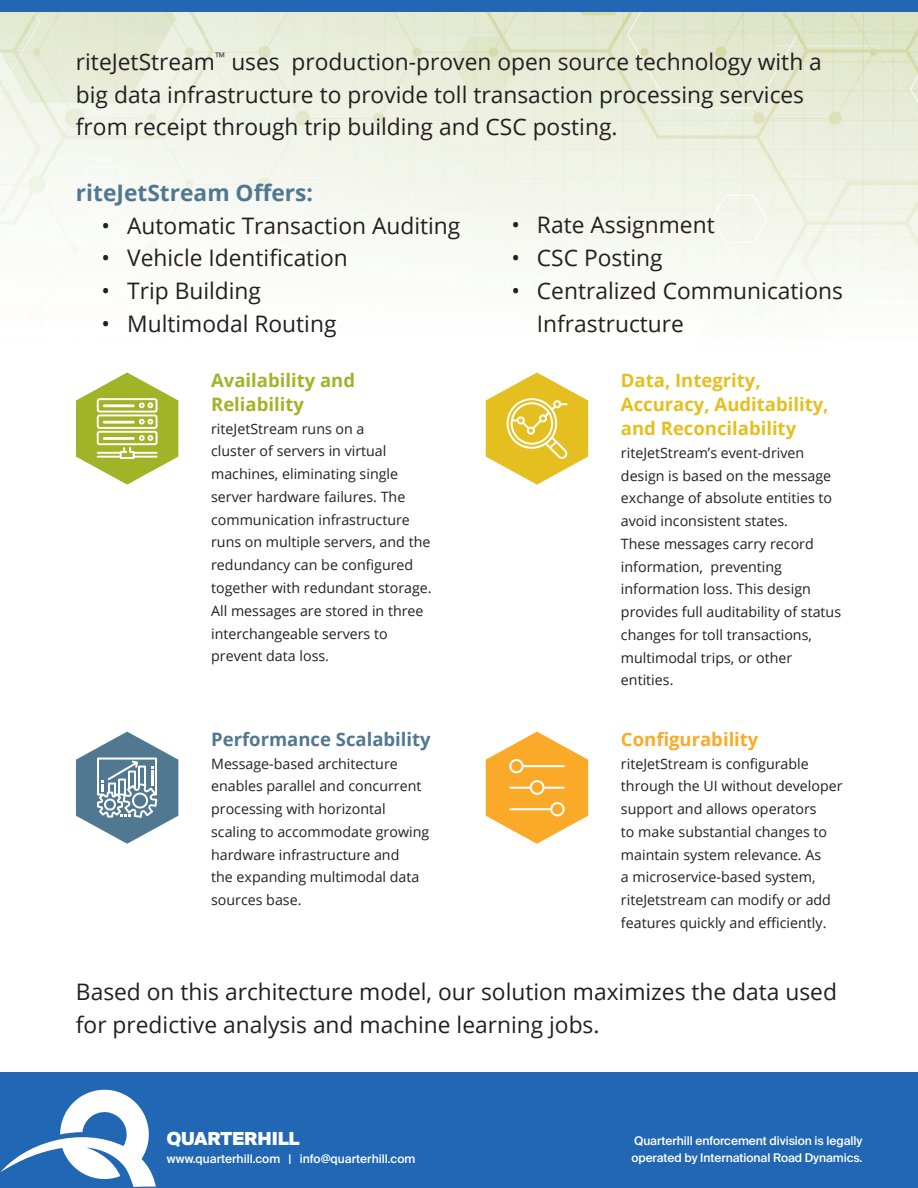
<style>
.page{position:relative;width:918px;height:1188px;background:#fff}
.page>*{position:absolute;margin:0;border:0;box-sizing:border-box;transform-origin:0 0}
.t1{font:22.8px/32.7px "Open Sans";color:#231f20}
.t2{font:700 22.8px "Open Sans";color:#517891}
.t3{font:700 18.45px/24.2px "Open Sans";color:#e5bf20}
.t4{font:700 18.45px/24.2px "Open Sans";color:#a0b427}
.t5{font:700 18.45px "Open Sans";color:#517891}
.t6{font:700 18.45px "Open Sans";color:#faaa28}
.t7{font:900 18px "Suisse Intl";letter-spacing:-.01em;color:#fff}
.t8{font:14.25px/22.8px "Open Sans";color:#231f20}
.t9{font:500 12px/16.5px "Suisse Intl";letter-spacing:-.005em;color:#fff}
</style>
<div class="page">
<img style="left:0;top:12px;width:918px;height:307px">
<img style="left:775px;top:12px;width:89px;height:5px">
<svg style="left:486px;top:372px;width:102px;height:113px"></svg>
<svg style="left:76px;top:732px;width:102px;height:112px"></svg>
<svg style="left:486px;top:732px;width:102px;height:112px"></svg>
<svg style="left:76px;top:372px;width:102px;height:113px"></svg>
<div style="left:0;top:0;width:918px;height:12px;background:#2267b3"></div>
<div style="left:0;top:1072px;width:918px;height:116px;background:#2267b3"></div>
<svg style="left:0;top:1089px;width:156px;height:98px"></svg>
<h1 class="t1" style="left:76px;top:45px;width:747px">riteJetStream<sup>™</sup> uses production-proven open source technology with a big data infrastructure to provide toll transaction processing services from receipt through trip building and CSC posting.</h1>
<h1 class="t2" style="left:76px;top:176px;width:239px">riteJetStream Offers:</h1>
<h1 class="t1" style="left:102px;top:208px;width:360px">• Automatic Transaction Auditing</h1>
<h1 class="t1" style="left:102px;top:241px;width:248px">• Vehicle Identification</h1>
<h1 class="t1" style="left:102px;top:274px;width:161px">• Trip Building</h1>
<h1 class="t1" style="left:102px;top:306px;width:236px">• Multimodal Routing</h1>
<p class="t4" style="left:211px;top:367px;width:145px">Availability and<br>Reliability</p>
<p class="t8" style="left:211px;top:417px;width:222px">riteJetStream runs on a<br>cluster of servers in virtual machines, eliminating single server hardware failures. The communication infrastructure runs on multiple servers, and the redundancy can be configured together with redundant storage.<br>All messages are stored in three interchangeable servers to prevent data loss.</p>
<p class="t5" style="left:211px;top:726px;width:221px">Performance Scalability</p>
<p class="t8" style="left:211px;top:752px;width:220px">Message-based architecture enables parallel and concurrent processing with horizontal scaling to accommodate growing hardware infrastructure and<br>the expanding multimodal data sources base.</p>
<h1 class="t1" style="left:511px;top:208px;width:205px">• Rate Assignment</h1>
<h1 class="t1" style="left:511px;top:241px;width:153px">• CSC Posting</h1>
<h1 class="t1" style="left:537px;top:274px;width:307px;text-indent:-26px">• Centralized Communications<br>Infrastructure</h1>
<p class="t3" style="left:621px;top:367px;width:209px">Data, Integrity,<br>Accuracy, Auditability, and Reconcilability</p>
<p class="t8" style="left:621px;top:441px;width:222px">riteJetStream’s event-driven design is based on the message exchange of absolute entities to avoid inconsistent states.<br>These messages carry record information, preventing information loss. This design provides full auditability of status changes for toll transactions, multimodal trips, or other entities.</p>
<p class="t6" style="left:621px;top:726px;width:139px">Configurability</p>
<p class="t8" style="left:621px;top:752px;width:223px">riteJetStream is configurable through the UI without developer support and allows operators<br>to make substantial changes to maintain system relevance. As<br>a microservice-based system, riteJetstream can modify or add features quickly and efficiently.</p>
<h1 class="t1" style="left:76px;top:975px;width:763px">Based on this architecture model, our solution maximizes the data used for predictive analysis and machine learning jobs.</h1>
<p class="t7" style="left:167px;top:1128px;width:134px">QUARTERHILL</p>
<p class="t9" style="left:167px;top:1151px;width:250px">www.quarterhill.com | info@quarterhill.com</p>
<p class="t9" style="left:631px;top:1133px;width:233px">Quarterhill enforcement division is legally operated by International Road Dynamics.</p>
</div>
